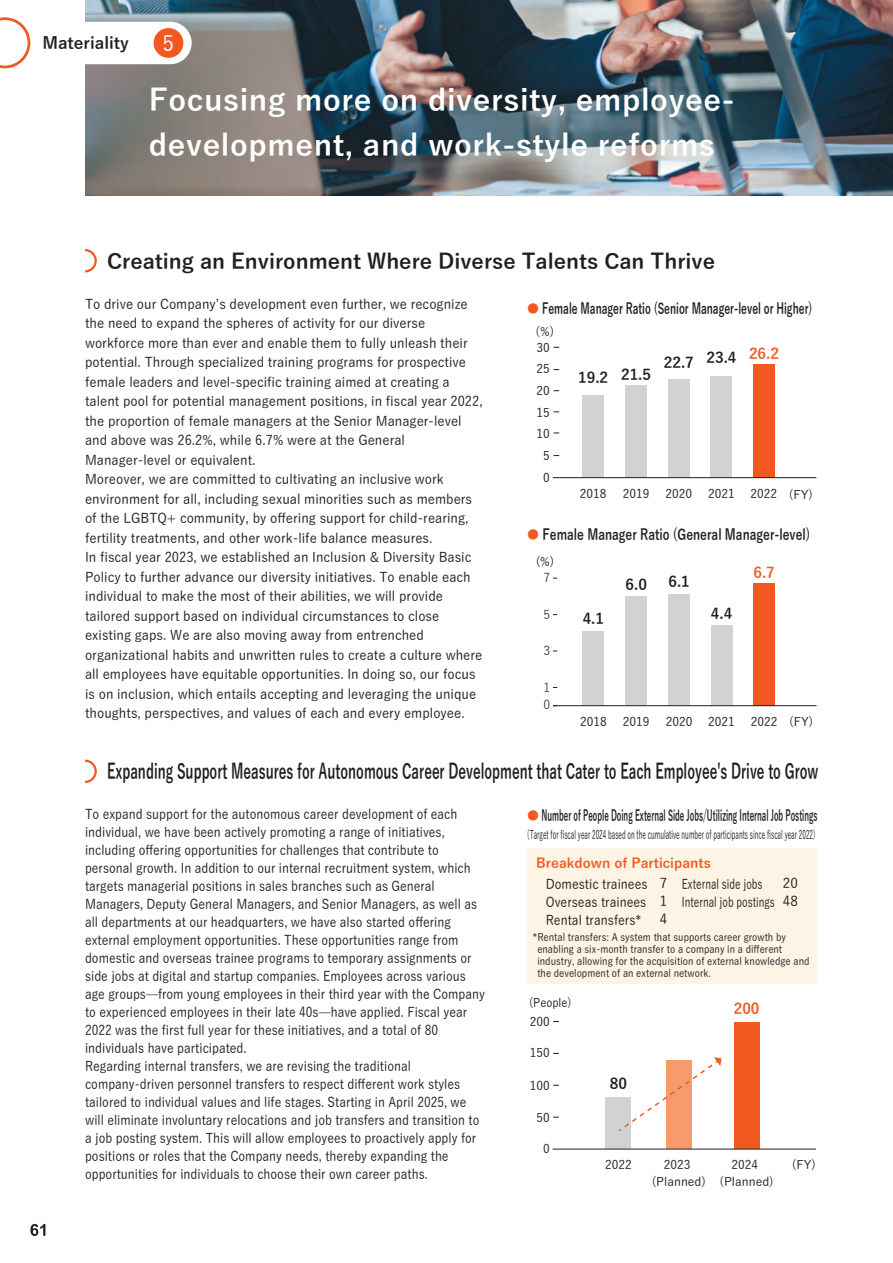
<style>
.page{position:relative;width:893px;height:1263px;background:#fff}
.page>*{position:absolute;margin:0;border:0;box-sizing:border-box;transform-origin:0 0}
.t1{font:700 30px/45px "Yu Gothic";letter-spacing:.02em;color:#fff}
.t2{font:700 21px "Yu Gothic";color:#231f20;scale:.62 1}
.t3{font:700 21px "Yu Gothic";color:#231f20}
.t4{font:500 21px "Yu Gothic";color:#fff}
.t5{font:700 16.5px "Yu Gothic";color:#231f20}
.t6{font:700 15px "Yu Gothic";color:#231f20;scale:.51 1}
.t7{font:700 15px "Yu Gothic";color:#231f20;scale:.66 1}
.t8{font:700 15px "Yu Gothic";color:#231f20;scale:.77 1}
.t9{font:700 15px "Yu Gothic";color:#231f20}
.t10{font:700 15px "Yu Gothic";color:#f15921}
.t11{font:500 13.5px/18px "Yu Gothic";color:#231f20;scale:.89 1}
.t12{font:500 13.5px/19.5px "Yu Gothic";color:#231f20;scale:.96 1}
.t13{font:500 13.5px/18px "Yu Gothic";color:#231f20;scale:.9 1}
.t14{font:500 13.5px/18px "Yu Gothic";color:#231f20;scale:.73 1}
.t15{font:700 13.5px "Yu Gothic";color:#f15921}
.t16{font:500 13.5px/18px "Yu Gothic";color:#231f20}
.t17{font:12.15px "Yu Gothic";color:#231f20}
.t18{font:500 12px/16.5px "Yu Gothic";color:#231f20;text-align:center}
.t19{font:500 12px "Yu Gothic";color:#231f20;scale:.53 1}
.t20{font:500 12px "Yu Gothic";color:#231f20;scale:.9 1}
.t21{font:500 10.5px/12px "Yu Gothic";color:#231f20;scale:.89 1}
.s1{font-size:12px;color:#f15921}
</style>
<div class="page">
<div style="left:753px;top:584px;width:22px;height:122px;background:#f15921"></div>
<div style="left:711px;top:625px;width:21px;height:81px;background:#d1d2d4"></div>
<div style="left:668px;top:594px;width:22px;height:112px;background:#d1d2d4"></div>
<div style="left:626px;top:596px;width:21px;height:110px;background:#d1d2d4"></div>
<div style="left:583px;top:631px;width:21px;height:75px;background:#d1d2d4"></div>
<hr style="left:553px;top:705px;width:263px;height:1px;background:#231f20">
<img style="left:85px;top:0;width:808px;height:196px">
<svg style="left:85px;top:17px;width:107px;height:51px"></svg>
<img style="left:0;top:17px;width:31px;height:52px">
<div style="left:154px;top:28px;width:29px;height:30px;background:#f15921;border-radius:50%"></div>
<svg style="left:85px;top:249px;width:12px;height:24px"></svg>
<svg style="left:85px;top:759px;width:12px;height:25px"></svg>
<div style="left:666px;top:1060px;width:26px;height:89px;background:#f79a6c"></div>
<div style="left:734px;top:1022px;width:25px;height:127px;background:#f15921"></div>
<div style="left:606px;top:1098px;width:25px;height:51px;background:#d1d2d4"></div>
<hr style="left:553px;top:1149px;width:263px;height:1px;background:#231f20">
<svg style="left:617px;top:1057px;width:105px;height:75px"></svg>
<div style="left:527px;top:848px;width:289px;height:136px;background:#fef4e6"></div>
<div style="left:753px;top:365px;width:22px;height:113px;background:#f15921"></div>
<div style="left:711px;top:377px;width:21px;height:101px;background:#d1d2d4"></div>
<div style="left:668px;top:380px;width:22px;height:98px;background:#d1d2d4"></div>
<div style="left:625px;top:385px;width:22px;height:93px;background:#d1d2d4"></div>
<div style="left:583px;top:395px;width:21px;height:83px;background:#d1d2d4"></div>
<hr style="left:553px;top:477px;width:263px;height:1px;background:#231f20">
<svg style="left:30px;top:1224px;width:15px;height:12px"></svg>
<p class="t5" style="left:42px;top:34px;width:88px">Materiality</p>
<h2 class="t4" style="left:163px;top:24px;width:13px">5</h2>
<h1 class="t1" style="left:149px;top:79px;width:587px">Focusing more on diversity, employee&shy;development, and work-style reforms</h1>
<h2 class="t3" style="left:107px;top:249px;width:610px">Creating an Environment Where Diverse Talents Can Thrive</h2>
<p class="t7" style="left:527px;top:300px;width:434px"><span class="s1">●</span> Female Manager Ratio (Senior Manager-level or Higher)</p>
<p class="t12" style="left:85px;top:292px;width:416px">To drive our Companyʼs development even further, we recognize the need to expand the spheres of activity for our diverse workforce more than ever and enable them to fully unleash their potential. Through specialized training programs for prospective female leaders and level-specific training aimed at creating a talent pool for potential management positions, in fiscal year 2022, the proportion of female managers at the Senior Manager-level and above was 26.2%, while 6.7% were at the General Manager-level or equivalent.<br>Moreover, we are committed to cultivating an inclusive work environment for all, including sexual minorities such as members of the LGBTQ+ community, by offering support for child-rearing, fertility treatments, and other work-life balance measures.<br>In fiscal year 2023, we established an Inclusion &amp; Diversity Basic Policy to further advance our diversity initiatives. To enable each individual to make the most of their abilities, we will provide tailored support based on individual circumstances to close existing gaps. We are also moving away from entrenched organizational habits and unwritten rules to create a culture where all employees have equitable opportunities. In doing so, our focus is on inclusion, which entails accepting and leveraging the unique thoughts, perspectives, and values of each and every employee.</p>
<p class="t18" style="left:536px;top:322px;width:20px">(%)</p>
<p class="t18" style="left:536px;top:338px;width:15px">30</p>
<p class="t9" style="left:664px;top:352px;width:117px">22.7 23.4 <sup>26.2</sup></p>
<p class="t18" style="left:536px;top:359px;width:15px">25</p>
<p class="t9" style="left:621px;top:366px;width:31px">21.5</p>
<p class="t9" style="left:578px;top:369px;width:31px">19.2</p>
<p class="t18" style="left:536px;top:381px;width:15px">20</p>
<p class="t18" style="left:536px;top:402px;width:15px">15</p>
<p class="t18" style="left:536px;top:424px;width:15px">10</p>
<p class="t18" style="left:543px;top:446px;width:8px">5</p>
<p class="t18" style="left:543px;top:467px;width:8px">0</p>
<p class="t18" style="left:580px;top:483px;width:28px">2018</p>
<p class="t18" style="left:623px;top:483px;width:28px">2019</p>
<p class="t18" style="left:666px;top:483px;width:28px">2020</p>
<p class="t18" style="left:708px;top:483px;width:28px">2021</p>
<p class="t18" style="left:751px;top:484px;width:64px">2022 (FY)</p>
<p class="t8" style="left:527px;top:526px;width:369px"><span class="s1">●</span> Female Manager Ratio (General Manager-level)</p>
<p class="t18" style="left:536px;top:552px;width:20px">(%)</p>
<p class="t10" style="left:753px;top:564px;width:23px">6.7</p>
<p class="t17" style="left:544px;top:567px;width:8px">7</p>
<p class="t9" style="left:626px;top:576px;width:23px">6.0</p>
<p class="t9" style="left:668px;top:573px;width:23px">6.1</p>
<p class="t9" style="left:711px;top:605px;width:23px">4.4</p>
<p class="t17" style="left:544px;top:603px;width:8px">5</p>
<p class="t9" style="left:583px;top:610px;width:23px">4.1</p>
<p class="t17" style="left:544px;top:640px;width:8px">3</p>
<p class="t17" style="left:544px;top:676px;width:8px">1</p>
<p class="t17" style="left:544px;top:693px;width:8px">0</p>
<p class="t18" style="left:580px;top:712px;width:28px">2018</p>
<p class="t18" style="left:623px;top:712px;width:28px">2019</p>
<p class="t18" style="left:666px;top:712px;width:28px">2020</p>
<p class="t18" style="left:708px;top:712px;width:28px">2021</p>
<p class="t18" style="left:751px;top:712px;width:64px">2022 (FY)</p>
<h2 class="t2" style="left:107px;top:760px;width:1149px">Expanding Support Measures for Autonomous Career Development that Cater to Each Employee's Drive to Grow</h2>
<p class="t6" style="left:527px;top:807px;width:571px"><span class="s1">●</span> Number of People Doing External Side Jobs/Utilizing Internal Job Postings</p>
<p class="t19" style="left:527px;top:824px;width:545px">(Target for fiscal year 2024 based on the cumulative number of participants since fiscal year 2022)</p>
<p class="t11" style="left:85px;top:804px;width:451px">To expand support for the autonomous career development of each individual, we have been actively promoting a range of initiatives, including offering opportunities for challenges that contribute to personal growth. In addition to our internal recruitment system, which targets managerial positions in sales branches such as General Managers, Deputy General Managers, and Senior Managers, as well as all departments at our headquarters, we have also started offering external employment opportunities. These opportunities range from domestic and overseas trainee programs to temporary assignments or side jobs at digital and startup companies. Employees across various age groups—from young employees in their third year with the Company to experienced employees in their late 40s—have applied. Fiscal year 2022 was the first full year for these initiatives, and a total of 80 individuals have participated.<br>Regarding internal transfers, we are revising the traditional company-driven personnel transfers to respect different work styles tailored to individual values and life stages. Starting in April 2025, we will eliminate involuntary relocations and job transfers and transition to a job posting system. This will allow employees to proactively apply for positions or roles that the Company needs, thereby expanding the opportunities for individuals to choose their own career paths.</p>
<p class="t15" style="left:536px;top:855px;width:176px">Breakdown of Participants</p>
<p class="t13" style="left:546px;top:873px;width:137px">Domestic trainees 　<br>Overseas trainees　1<br>Rental transfers*</p>
<p class="t14" style="left:682px;top:873px;width:129px">External side jobs　<br>Internal job postings</p>
<p class="t16" style="left:783px;top:873px;width:16px">20<br>48</p>
<p class="t16" style="left:660px;top:873px;width:9px">7</p>
<p class="t16" style="left:660px;top:909px;width:9px">4</p>
<p class="t21" style="left:537px;top:930px;width:307px;text-indent:-5px">*Rental transfers: A system that supports career growth by enabling a six-month transfer to a company in a different industry, allowing for the acquisition of external knowledge and the development of an external network.</p>
<p class="t20" style="left:529px;top:992px;width:49px">(People)</p>
<p class="t10" style="left:734px;top:1000px;width:27px">200</p>
<p class="t18" style="left:530px;top:1012px;width:21px">200</p>
<p class="t18" style="left:530px;top:1043px;width:21px">150</p>
<p class="t9" style="left:610px;top:1075px;width:19px">80</p>
<p class="t18" style="left:530px;top:1075px;width:21px">100</p>
<p class="t18" style="left:536px;top:1107px;width:15px">50</p>
<p class="t18" style="left:543px;top:1139px;width:8px">0</p>
<p class="t18" style="left:605px;top:1155px;width:28px">2022</p>
<p class="t18" style="left:719px;top:1155px;width:56px">2024 (Planned)</p>
<p class="t18" style="left:792px;top:1155px;width:26px">(FY)</p>
<p class="t18" style="left:652px;top:1155px;width:56px">2023 (Planned)</p>
</div>
